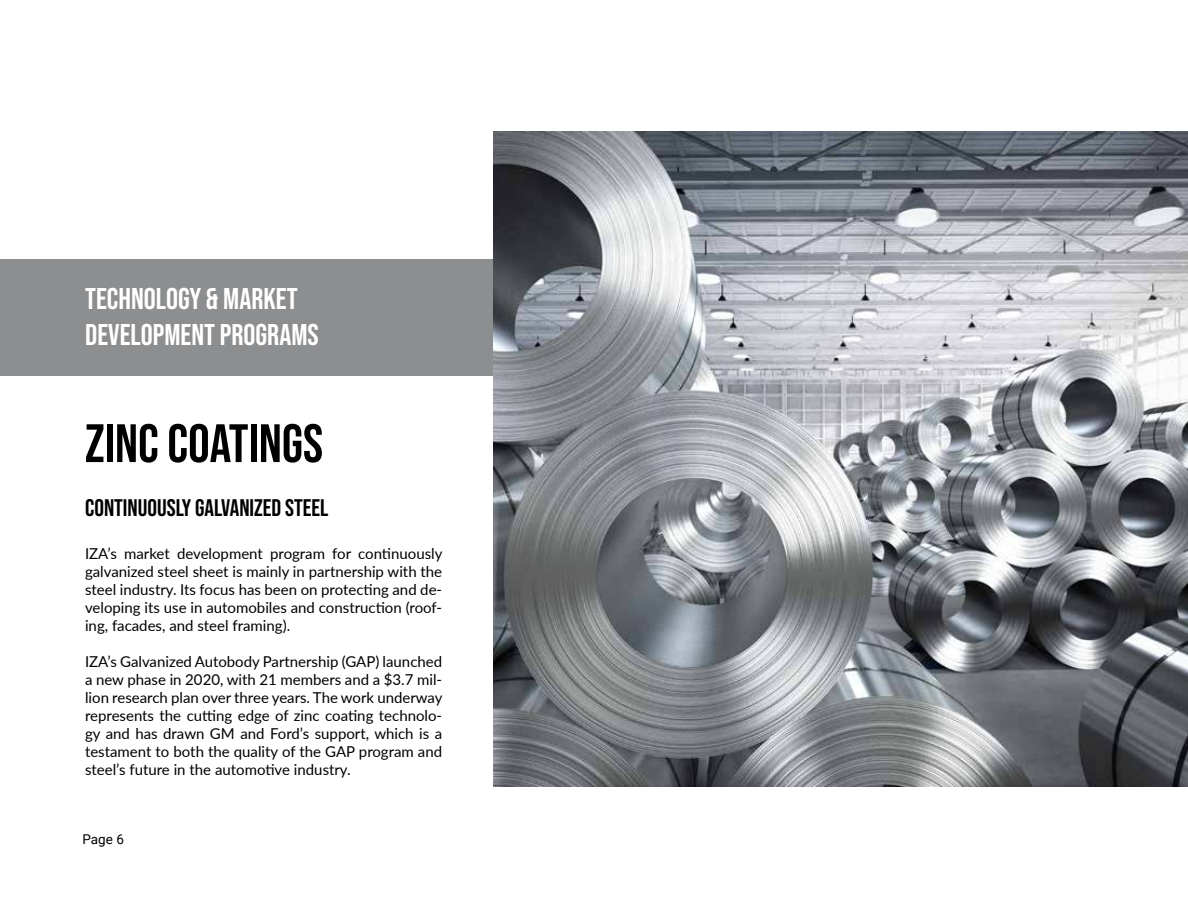
<style>
.page{position:relative;width:1188px;height:918px;background:#fff}
.page>*{position:absolute;margin:0;border:0;box-sizing:border-box;transform-origin:0 0}
.t1{font:54px "Bebas Neue";color:#000}
.t2{font:30px/36px "Bebas Neue";color:#fff}
.t3{font:24px "Bebas Neue";color:#000}
.t4{font:15px/18px "Lato";color:#000;text-align:justify}
.t5{font:13.5px "Roboto";color:#000}
</style>
<div class="page">
<hr style="left:1187px;top:0;width:1px;height:918px;background:#8d8e90">
<div style="left:0;top:259px;width:493px;height:117px;background:#8d8e90"></div>
<img style="left:493px;top:132px;width:695px;height:654px">
<h2 class="t2" style="left:85px;top:280px;width:235px">TECHNOLOGY &amp; MARKET<br>DEVELOPMENT PROGRAMS</h2>
<h1 class="t1" style="left:85px;top:413px;width:240px">ZINC COATINGS</h1>
<h3 class="t3" style="left:85px;top:495px;width:245px">CONTINUOUSLY GALVANIZED STEEL</h3>
<p class="t4" style="left:85px;top:544px;width:359px">IZA’s market development program for continuously galvanized steel sheet is mainly in partnership with the steel industry. Its focus has been on protecting and de&shy;veloping its use in automobiles and construction (roof&shy;ing, facades, and steel framing).</p>
<p class="t4" style="left:85px;top:652px;width:359px">IZA’s Galvanized Autobody Partnership (GAP) launched a new phase in 2020, with 21 members and a $3.7 mil&shy;lion research plan over three years. The work underway represents the cutting edge of zinc coating technolo&shy;gy and has drawn GM and Ford’s support, which is a testament to both the quality of the GAP program and steel’s future in the automotive industry.</p>
<p class="t5" style="left:82px;top:830px;width:43px">Page 6</p>
</div>
